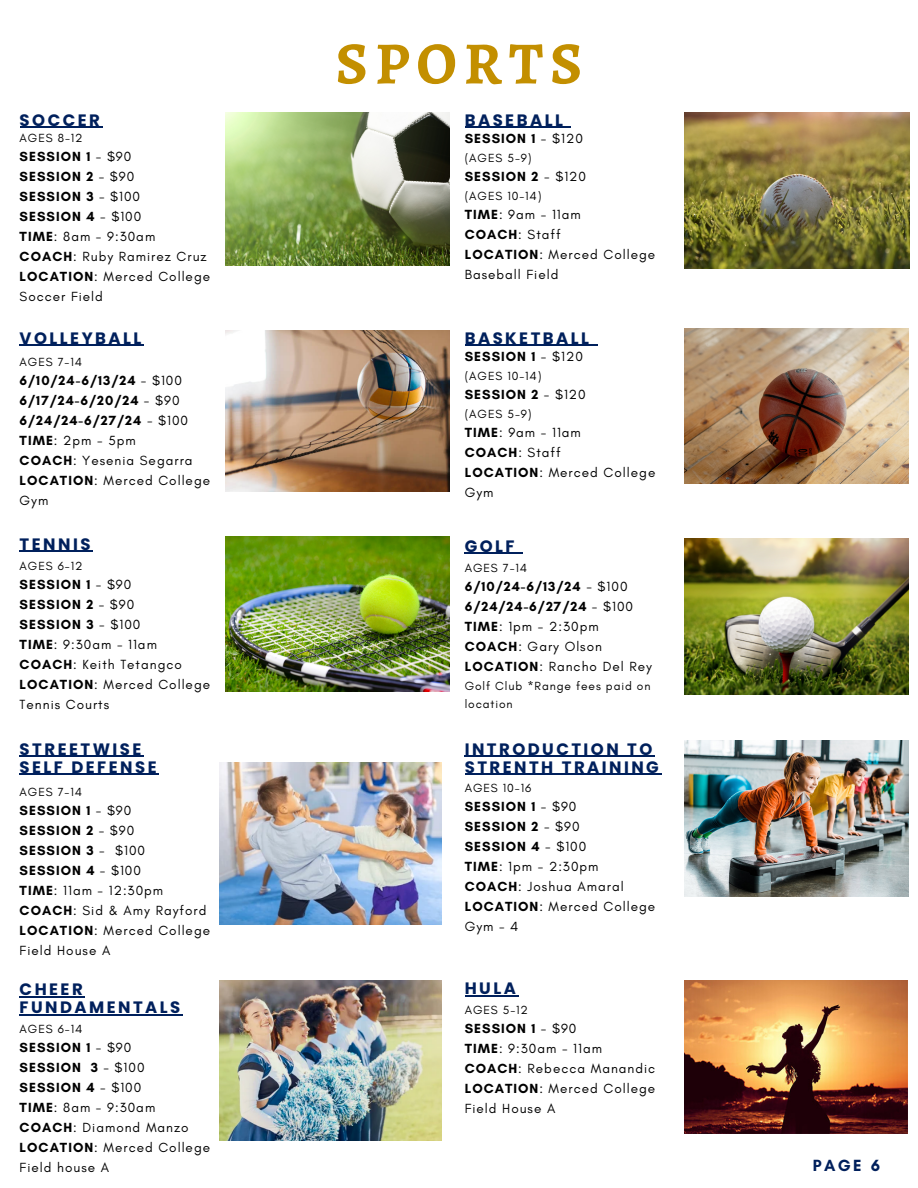
<style>
.page{position:relative;width:918px;height:1188px;background:#fff}
.page>*{position:absolute;margin:0;border:0;box-sizing:border-box;transform-origin:0 0}
.t1{font:700 60px "Alegreya";letter-spacing:.115em;color:#c38f00}
.t2{font:700 16.5px/18px "Poppins";letter-spacing:.15em;color:#00205c}
.t3{font:700 16.5px "Glacial Indifference";color:#00205c}
.t4{font:13.5px/20px "Glacial Indifference";letter-spacing:.075em;color:#000}
.t5{font:700 13.5px/20px "Glacial Indifference";letter-spacing:.075em;color:#000}
.t6{font:12px/18px "Glacial Indifference";letter-spacing:.075em;color:#000}
.s1{font-weight:700}
.s2{font-weight:400}
</style>
<div class="page">
<img style="left:226px;top:112px;width:224px;height:153px">
<img style="left:220px;top:763px;width:221px;height:162px">
<img style="left:684px;top:981px;width:224px;height:153px">
<img style="left:684px;top:112px;width:225px;height:156px">
<img style="left:684px;top:328px;width:225px;height:155px">
<img style="left:226px;top:536px;width:224px;height:156px">
<img style="left:226px;top:330px;width:224px;height:161px">
<img style="left:220px;top:981px;width:221px;height:160px">
<hr style="left:20px;top:127px;width:82px;height:1px;background:#00205c">
<hr style="left:465px;top:127px;width:100px;height:1px;background:#00205c">
<hr style="left:465px;top:345px;width:127px;height:1px;background:#00205c">
<hr style="left:20px;top:551px;width:73px;height:1px;background:#00205c">
<hr style="left:20px;top:345px;width:124px;height:1px;background:#00205c">
<hr style="left:20px;top:996px;width:65px;height:1px;background:#00205c">
<hr style="left:20px;top:1014px;width:163px;height:1px;background:#00205c">
<img style="left:684px;top:538px;width:224px;height:157px">
<hr style="left:465px;top:553px;width:52px;height:1px;background:#00205c">
<hr style="left:465px;top:995px;width:53px;height:1px;background:#00205c">
<hr style="left:20px;top:756px;width:124px;height:1px;background:#00205c">
<hr style="left:20px;top:774px;width:139px;height:1px;background:#00205c">
<img style="left:684px;top:740px;width:224px;height:157px">
<hr style="left:465px;top:756px;width:190px;height:1px;background:#00205c">
<hr style="left:465px;top:774px;width:196px;height:1px;background:#00205c">
<h1 class="t1" style="left:336px;top:22px;width:248px">SPORTS</h1>
<p class="t2" style="left:20px;top:111px;width:82px">SOCCER</p>
<p class="t2" style="left:465px;top:111px;width:100px">BASEBALL</p>
<p class="t6" style="left:20px;top:129px;width:64px">AGES 8-12</p>
<p class="t4" style="left:20px;top:146px;width:192px"><span class="s1">SESSION 1</span> - $90<br><span class="s1">SESSION 2</span> - $90<br><span class="s1">SESSION 3</span> - $100<br><span class="s1">SESSION 4</span> - $100<br><span class="s1">TIME</span>: 8am - 9:30am<br><span class="s1">COACH</span>: Ruby Ramirez Cruz<br><span class="s1">LOCATION</span>: Merced College<br>Soccer Field</p>
<p class="t2" style="left:20px;top:329px;width:123px">VOLLEYBALL</p>
<p class="t6" style="left:20px;top:352px;width:64px">AGES 7-14</p>
<p class="t5" style="left:20px;top:370px;width:192px">6/10/24-6/13/24 <span class="s2">- $100<br></span>6/17/24-6/20/24 <span class="s2">- $90<br></span>6/24/24-6/27/24 <span class="s2">- $100<br></span>TIME<span class="s2">: 2pm - 5pm<br></span>COACH<span class="s2">: Yesenia Segarra<br></span>LOCATION<span class="s2">: Merced College<br>Gym</span></p>
<p class="t2" style="left:20px;top:535px;width:72px">TENNIS</p>
<p class="t6" style="left:20px;top:556px;width:64px">AGES 6-12</p>
<p class="t4" style="left:20px;top:574px;width:192px"><span class="s1">SESSION 1</span> - $90<br><span class="s1">SESSION 2</span> - $90<br><span class="s1">SESSION 3</span> - $100<br><span class="s1">TIME</span>: 9:30am - 11am<br><span class="s1">COACH</span>: Keith Tetangco<br><span class="s1">LOCATION</span>: Merced College<br>Tennis Courts</p>
<p class="t2" style="left:20px;top:740px;width:138px">STREETWISE<br>SELF DEFENSE</p>
<p class="t6" style="left:20px;top:783px;width:64px">AGES 7-14</p>
<p class="t4" style="left:20px;top:800px;width:192px"><span class="s1">SESSION 1</span> - $90<br><span class="s1">SESSION 2</span> - $90<br><span class="s1">SESSION 3</span> - $100<br><span class="s1">SESSION 4</span> - $100<br><span class="s1">TIME</span>: 11am - 12:30pm<br><span class="s1">COACH</span>: Sid &amp; Amy Rayford<br><span class="s1">LOCATION</span>: Merced College<br>Field House A</p>
<p class="t2" style="left:20px;top:980px;width:162px">CHEER<br>FUNDAMENTALS</p>
<p class="t6" style="left:20px;top:1020px;width:64px">AGES 6-14</p>
<p class="t4" style="left:20px;top:1037px;width:192px"><span class="s1">SESSION 1</span> - $90<br><span class="s1">SESSION 3</span> - $100<br><span class="s1">SESSION 4</span> - $100<br><span class="s1">TIME</span>: 8am - 9:30am<br><span class="s1">COACH</span>: Diamond Manzo<br><span class="s1">LOCATION</span>: Merced College<br>Field house A</p>
<p class="t5" style="left:465px;top:128px;width:120px">SESSION 1 <span class="s2">- $120</span></p>
<p class="t6" style="left:465px;top:149px;width:68px">(AGES 5-9)</p>
<p class="t5" style="left:465px;top:166px;width:123px">SESSION 2 <span class="s2">- $120</span></p>
<p class="t6" style="left:465px;top:187px;width:78px">(AGES 10-14)</p>
<p class="t4" style="left:465px;top:204px;width:192px"><span class="s1">TIME</span>: 9am - 11am<br><span class="s1">COACH</span>: Staff<br><span class="s1">LOCATION</span>: Merced College<br>Baseball Field</p>
<p class="t2" style="left:465px;top:329px;width:126px">BASKETBALL</p>
<p class="t5" style="left:465px;top:346px;width:120px">SESSION 1 <span class="s2">- $120</span></p>
<p class="t6" style="left:465px;top:367px;width:78px">(AGES 10-14)</p>
<p class="t5" style="left:465px;top:384px;width:123px">SESSION 2 <span class="s2">- $120</span></p>
<p class="t6" style="left:465px;top:405px;width:68px">(AGES 5-9)</p>
<p class="t4" style="left:465px;top:422px;width:192px"><span class="s1">TIME</span>: 9am - 11am<br><span class="s1">COACH</span>: Staff<br><span class="s1">LOCATION</span>: Merced College<br>Gym</p>
<p class="t2" style="left:465px;top:537px;width:51px">GOLF</p>
<p class="t6" style="left:465px;top:558px;width:64px">AGES 7-14</p>
<p class="t5" style="left:465px;top:576px;width:189px">6/10/24-6/13/24 <span class="s2">- $100<br></span>6/24/24-6/27/24 <span class="s2">- $100<br></span>TIME<span class="s2">: 1pm - 2:30pm<br></span>COACH<span class="s2">: Gary Olson<br></span>LOCATION<span class="s2">: Rancho Del Rey</span></p>
<p class="t6" style="left:465px;top:676px;width:187px">Golf Club *Range fees paid on location</p>
<p class="t2" style="left:465px;top:740px;width:196px">INTRODUCTION TO<br>STRENTH TRAINING</p>
<p class="t6" style="left:465px;top:779px;width:68px">AGES 10-16</p>
<p class="t4" style="left:465px;top:796px;width:192px"><span class="s1">SESSION 1</span> - $90<br><span class="s1">SESSION 2</span> - $90<br><span class="s1">SESSION 4</span> - $100<br><span class="s1">TIME</span>: 1pm - 2:30pm<br><span class="s1">COACH</span>: Joshua Amaral<br><span class="s1">LOCATION</span>: Merced College<br>Gym - 4</p>
<p class="t2" style="left:465px;top:979px;width:53px">HULA</p>
<p class="t6" style="left:465px;top:1001px;width:65px">AGES 5-12</p>
<p class="t4" style="left:465px;top:1018px;width:192px"><span class="s1">SESSION 1</span> - $90<br><span class="s1">TIME</span>: 9:30am - 11am<br><span class="s1">COACH</span>: Rebecca Manandic<br><span class="s1">LOCATION</span>: Merced College<br>Field House A</p>
<p class="t3" style="left:813px;top:1155px;width:69px">PAGE 6</p>
</div>
